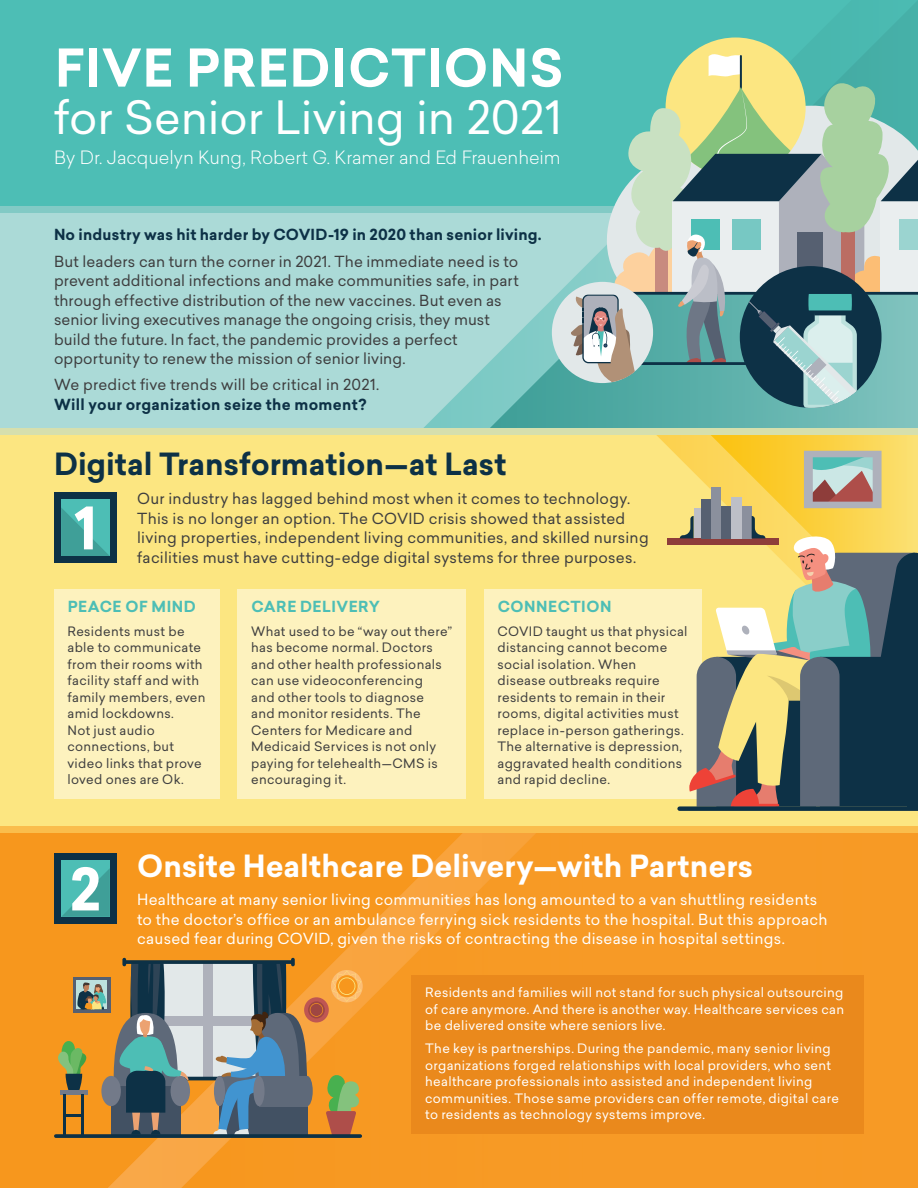
<style>
.page{position:relative;width:918px;height:1188px;background:#fff}
.page>*{position:absolute;margin:0;border:0;box-sizing:border-box;transform-origin:0 0}
.t1{font:700 51px "Sailec";letter-spacing:.02em;color:#fff}
.t2{font:45px "Sailec";color:#fff}
.t3{font:700 30px "Sailec";color:#fff}
.t4{font:700 30px "Sailec";color:#0d3146}
.t5{font:300 18px "Sailec";letter-spacing:-.005em;color:#fff}
.t6{font:15px/19.5px "Sailec";letter-spacing:.01em;color:#3e3e3f}
.t7{font:15px/19.5px "Sailec";letter-spacing:.015em;color:#fff}
.t8{font:700 15px "Sailec";letter-spacing:.01em;color:#0d3146}
.t9{font:700 15px "Sailec";letter-spacing:.035em;color:#4dbeb5}
.t10{font:12.75px/16.5px "Sailec";letter-spacing:.025em;color:#3e3e3f}
.t11{font:12.75px/16.5px "Sailec";letter-spacing:.025em;color:#fff;text-align:justify}
.s1{font-weight:700;color:#0d3146}
</style>
<div class="page">
<div style="left:0;top:830px;width:918px;height:358px;background:#f79a25"></div>
<svg style="left:104px;top:957px;width:64px;height:231px"></svg>
<svg style="left:168px;top:833px;width:368px;height:355px"></svg>
<div style="left:0;top:432px;width:918px;height:398px;background:#fce681"></div>
<svg style="left:656px;top:435px;width:52px;height:103px"></svg>
<svg style="left:708px;top:435px;width:210px;height:81px;background:#fad24a"></svg>
<div style="left:0;top:209px;width:918px;height:223px;background:#abdad7"></div>
<div style="left:0;top:0;width:918px;height:209px;background:#4dbeb5"></div>
<svg style="left:419px;top:366px;width:67px;height:63px"></svg>
<svg style="left:486px;top:1px;width:432px;height:428px"></svg>
<div style="left:0;top:206px;width:918px;height:7px;background:#82cac5"></div>
<div style="left:666px;top:38px;width:140px;height:140px;background:#fce681;border-radius:50%"></div>
<div style="left:54px;top:589px;width:166px;height:210px;background:#fdf2be"></div>
<div style="left:238px;top:589px;width:228px;height:210px;background:#fdf2be"></div>
<div style="left:484px;top:589px;width:217px;height:210px;background:#fdf2be"></div>
<div style="left:680px;top:806px;width:238px;height:5px;background:#0d3146"></div>
<div style="left:54px;top:853px;width:63px;height:71px;background:#0d3146"></div>
<div style="left:61px;top:861px;width:49px;height:56px;background:#4dbeb5"></div>
<svg style="left:62px;top:867px;width:48px;height:50px"></svg>
<div style="left:54px;top:493px;width:63px;height:70px;background:#0d3146"></div>
<div style="left:61px;top:500px;width:49px;height:56px;background:#4dbeb5"></div>
<svg style="left:61px;top:506px;width:48px;height:50px"></svg>
<div style="left:0;top:429px;width:918px;height:6px;background:#d6dfad"></div>
<div style="left:0;top:826px;width:918px;height:7px;background:#fabd4c"></div>
<div style="left:412px;top:975px;width:452px;height:159px;background:#ea891c"></div>
<svg style="left:804px;top:451px;width:78px;height:57px;background:#a8a6a7"></svg>
<div style="left:667px;top:538px;width:112px;height:7px;background:#8e3d3a"></div>
<div style="left:694px;top:508px;width:8px;height:30px;background:#bdbfc7"></div>
<div style="left:702px;top:499px;width:9px;height:39px;background:#566071"></div>
<div style="left:711px;top:487px;width:10px;height:51px;background:#8b909d"></div>
<div style="left:721px;top:506px;width:10px;height:32px;background:#566071"></div>
<div style="left:731px;top:497px;width:11px;height:41px;background:#bdbfc7"></div>
<div style="left:742px;top:506px;width:10px;height:32px;background:#8b909d"></div>
<svg style="left:680px;top:516px;width:238px;height:291px"></svg>
<div style="left:552px;top:282px;width:101px;height:101px;background:#e2e8e9;border-radius:50%"></div>
<svg style="left:571px;top:51px;width:347px;height:357px"></svg>
<div style="left:143px;top:963px;width:131px;height:116px;background:#e2e8e9"></div>
<div style="left:204px;top:963px;width:9px;height:116px;background:#aeb1bb"></div>
<div style="left:143px;top:1016px;width:131px;height:9px;background:#aeb1bb"></div>
<hr style="left:147px;top:1077px;width:123px;height:3px;background:#0d3146">
<svg style="left:189px;top:960px;width:24px;height:4px"></svg>
<div style="left:111px;top:1087px;width:70px;height:50px;background:#425163"></div>
<div style="left:101px;top:1076px;width:20px;height:30px;background:#737a89;border-radius:50%"></div>
<svg style="left:114px;top:960px;width:75px;height:174px"></svg>
<svg style="left:56px;top:1134px;width:157px;height:4px"></svg>
<svg style="left:58px;top:1041px;width:29px;height:49px"></svg>
<hr style="left:60px;top:1090px;width:27px;height:4px;background:#737a89">
<hr style="left:64px;top:1094px;width:2px;height:42px;background:#0d3146">
<hr style="left:82px;top:1094px;width:2px;height:42px;background:#0d3146">
<svg style="left:66px;top:1115px;width:16px;height:2px"></svg>
<div style="left:73px;top:977px;width:37px;height:36px;background:#566071"></div>
<div style="left:76px;top:980px;width:31px;height:29px;background:#bce1dd"></div>
<svg style="left:77px;top:983px;width:30px;height:26px"></svg>
<svg style="left:331px;top:970px;width:32px;height:32px"></svg>
<svg style="left:213px;top:960px;width:148px;height:178px"></svg>
<p class="t1" style="left:55px;top:32px;width:510px">FIVE PREDICTIONS</p>
<p class="t2" style="left:54px;top:86px;width:509px">for Senior Living in 2021</p>
<p class="t5" style="left:54px;top:145px;width:508px">By Dr. Jacquelyn Kung, Robert G. Kramer and Ed Frauenheim</p>
<p class="t8" style="left:54px;top:224px;width:489px">No industry was hit harder by COVID-19 in 2020 than senior living.</p>
<p class="t6" style="left:54px;top:251px;width:466px">But leaders can turn the corner in 2021. The immediate need is to prevent additional infections and make communities safe, in part through effective distribution of the new vaccines. But even as senior living executives manage the ongoing crisis, they must build the future. In fact, the pandemic provides a perfect opportunity to renew the mission of senior living.</p>
<p class="t6" style="left:54px;top:375px;width:327px">We predict five trends will be critical in 2021.<br><span class="s1">Will your organization seize the moment?</span></p>
<p class="t4" style="left:54px;top:442px;width:454px">Digital Transformation—at Last</p>
<p class="t6" style="left:137px;top:489px;width:513px">Our industry has lagged behind most when it comes to technology.<br>This is no longer an option. The COVID crisis showed that assisted living properties, independent living communities, and skilled nursing facilities must have cutting-edge digital systems for three purposes.</p>
<p class="t9" style="left:68px;top:596px;width:130px">PEACE OF MIND</p>
<p class="t10" style="left:68px;top:622px;width:140px">Residents must be able to communicate from their rooms with facility staff and with family members, even amid lockdowns.<br>Not just audio connections, but video links that prove loved ones are Ok.</p>
<p class="t9" style="left:251px;top:596px;width:130px">CARE DELIVERY</p>
<p class="t10" style="left:251px;top:622px;width:203px">What used to be “way out there” has become normal. Doctors and other health professionals can use videoconferencing<br>and other tools to diagnose<br>and monitor residents. The<br>Centers for Medicare and<br>Medicaid Services is not only paying for telehealth—CMS is encouraging it.</p>
<p class="t9" style="left:498px;top:596px;width:115px">CONNECTION</p>
<p class="t10" style="left:497px;top:622px;width:192px">COVID taught us that physical distancing cannot become social isolation. When disease outbreaks require residents to remain in their rooms, digital activities must replace in-person gatherings.<br>The alternative is depression, aggravated health conditions and rapid decline.</p>
<p class="t3" style="left:137px;top:845px;width:618px">Onsite Healthcare Delivery—with Partners</p>
<p class="t7" style="left:137px;top:890px;width:692px">Healthcare at many senior living communities has long amounted to a van shuttling residents to the doctor’s office or an ambulance ferrying sick residents to the hospital. But this approach caused fear during COVID, given the risks of contracting the disease in hospital settings.</p>
<p class="t11" style="left:425px;top:984px;width:420px">Residents and families will not stand for such physical outsourcing of care anymore. And there is another way. Healthcare services can be delivered onsite where seniors live.</p>
<p class="t11" style="left:425px;top:1040px;width:415px;text-align:left">The key is partnerships. During the pandemic, many senior living organizations forged relationships with local providers, who sent healthcare professionals into assisted and independent living communities. Those same providers can offer remote, digital care to residents as technology systems improve.</p>
</div>
